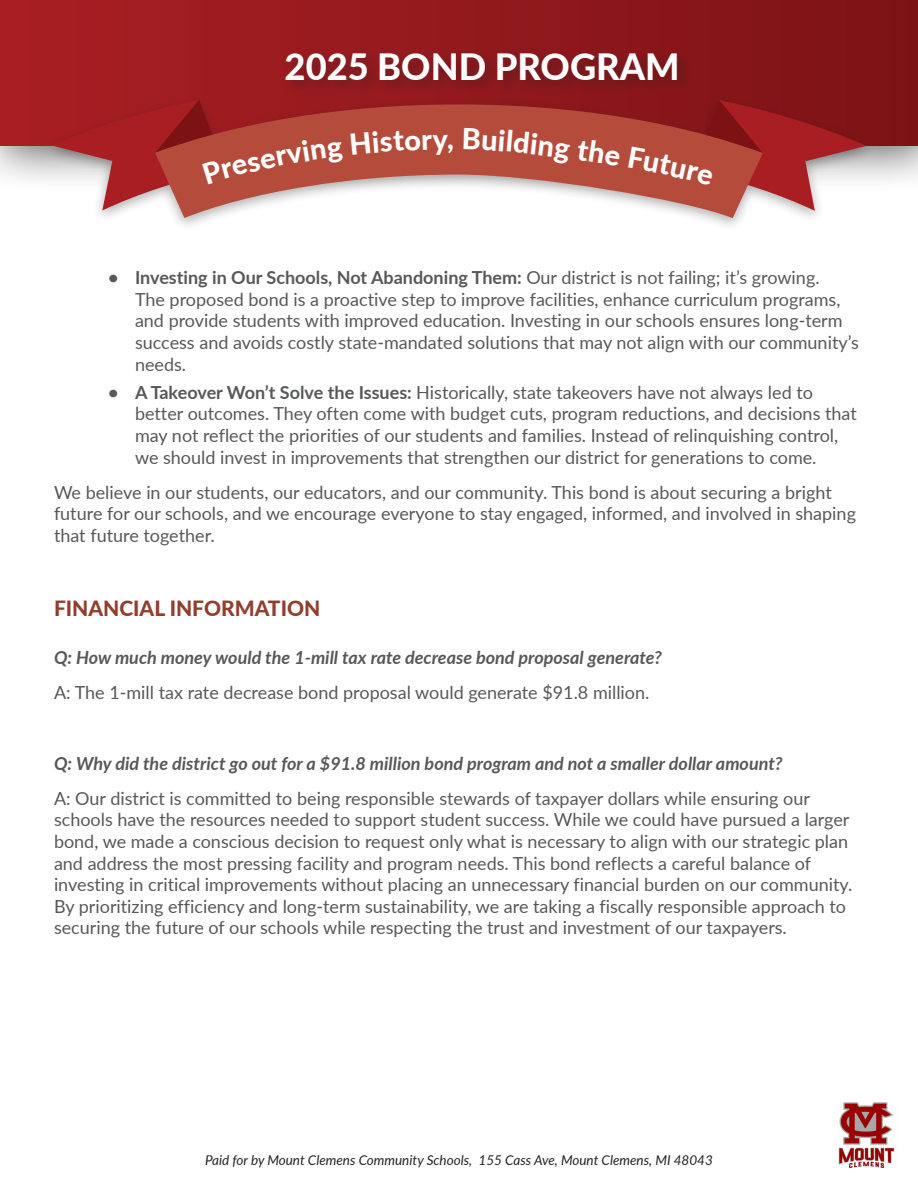
<style>
.page{position:relative;width:918px;height:1188px;background:#fff}
.page>*{position:absolute;margin:0;border:0;box-sizing:border-box;transform-origin:0 0}
.t1{font:800 36.15px "Lato";color:#fff}
.t2{font:800 28.8px "Lato";color:#fff}
.t3{font:800 21px "Lato";color:#903e2e}
.t4{font:18px/21.6px "Lato";color:#57585a}
.t5{font:italic 700 18px "Lato";color:#57585a}
.t6{font:italic 13.5px "Lato";color:#232323}
.s1{font-weight:700}
</style>
<div class="page">
<div style="left:0;top:0;width:918px;height:193px;background:#231f20;opacity:.75"></div>
<div style="left:0;top:0;width:918px;height:146px;background:linear-gradient(to right,#a91f24,#7c1315)"></div>
<div style="left:283px;top:49px;width:410px;height:46px;background:#231f20;opacity:.35"></div>
<div style="left:42px;top:93px;width:833px;height:139px;background:#231f20;opacity:.35"></div>
<svg style="left:155px;top:104px;width:608px;height:114px;fill:#b54c3b"></svg>
<img style="left:838px;top:1102px;width:57px;height:66px">
<svg style="left:51px;top:100px;width:293px;height:110px;background:#b65753"></svg>
<div style="left:351px;top:131px;width:97px;height:24px;background:#b54c3b"></div>
<div style="left:464px;top:128px;width:106px;height:36px;background:#b54c3b"></div>
<svg style="left:576px;top:140px;width:44px;height:26px"></svg>
<svg style="left:628px;top:100px;width:239px;height:111px;background:#ae514d"></svg>
<h1 class="t1" style="left:285px;top:40px;width:396px">2025 BOND PROGRAM</h1>
<h2 class="t2" style="left:447px;top:117px;width:9px">,</h2>
<p class="t4" style="left:135px;top:266px;width:726px;text-indent:-27px"><span class="s1">• Investing in Our Schools, Not Abandoning Them:</span> Our district is not failing; it’s growing.<br>The proposed bond is a proactive step to improve facilities, enhance curriculum programs, and provide students with improved education. Investing in our schools ensures long-term success and avoids costly state-mandated solutions that may not align with our community’s needs.</p>
<p class="t4" style="left:135px;top:381px;width:723px;text-indent:-27px"><span class="s1">• A Takeover Won’t Solve the Issues:</span> Historically, state takeovers have not always led to better outcomes. They often come with budget cuts, program reductions, and decisions that may not reflect the priorities of our students and families. Instead of relinquishing control, we should invest in improvements that strengthen our district for generations to come.</p>
<p class="t4" style="left:54px;top:481px;width:804px">We believe in our students, our educators, and our community. This bond is about securing a bright future for our schools, and we encourage everyone to stay engaged, informed, and involved in shaping that future together.</p>
<p class="t3" style="left:54px;top:593px;width:268px">FINANCIAL INFORMATION</p>
<p class="t5" style="left:54px;top:645px;width:609px">Q: How much money would the 1-mill tax rate decrease bond proposal generate?</p>
<p class="t4" style="left:54px;top:681px;width:597px">A: The 1-mill tax rate decrease bond proposal would generate $91.8 million.</p>
<p class="t5" style="left:54px;top:750px;width:730px">Q: Why did the district go out for a $91.8 million bond program and not a smaller dollar amount?</p>
<p class="t4" style="left:54px;top:787px;width:800px">A: Our district is committed to being responsible stewards of taxpayer dollars while ensuring our schools have the resources needed to support student success. While we could have pursued a larger bond, we made a conscious decision to request only what is necessary to align with our strategic plan and address the most pressing facility and program needs. This bond reflects a careful balance of investing in critical improvements without placing an unnecessary financial burden on our community.<br>By prioritizing efficiency and long-term sustainability, we are taking a fiscally responsible approach to securing the future of our schools while respecting the trust and investment of our taxpayers.</p>
<p class="t6" style="left:205px;top:1150px;width:509px">Paid for by Mount Clemens Community Schools, 155 Cass Ave, Mount Clemens, MI 48043</p>
</div>
